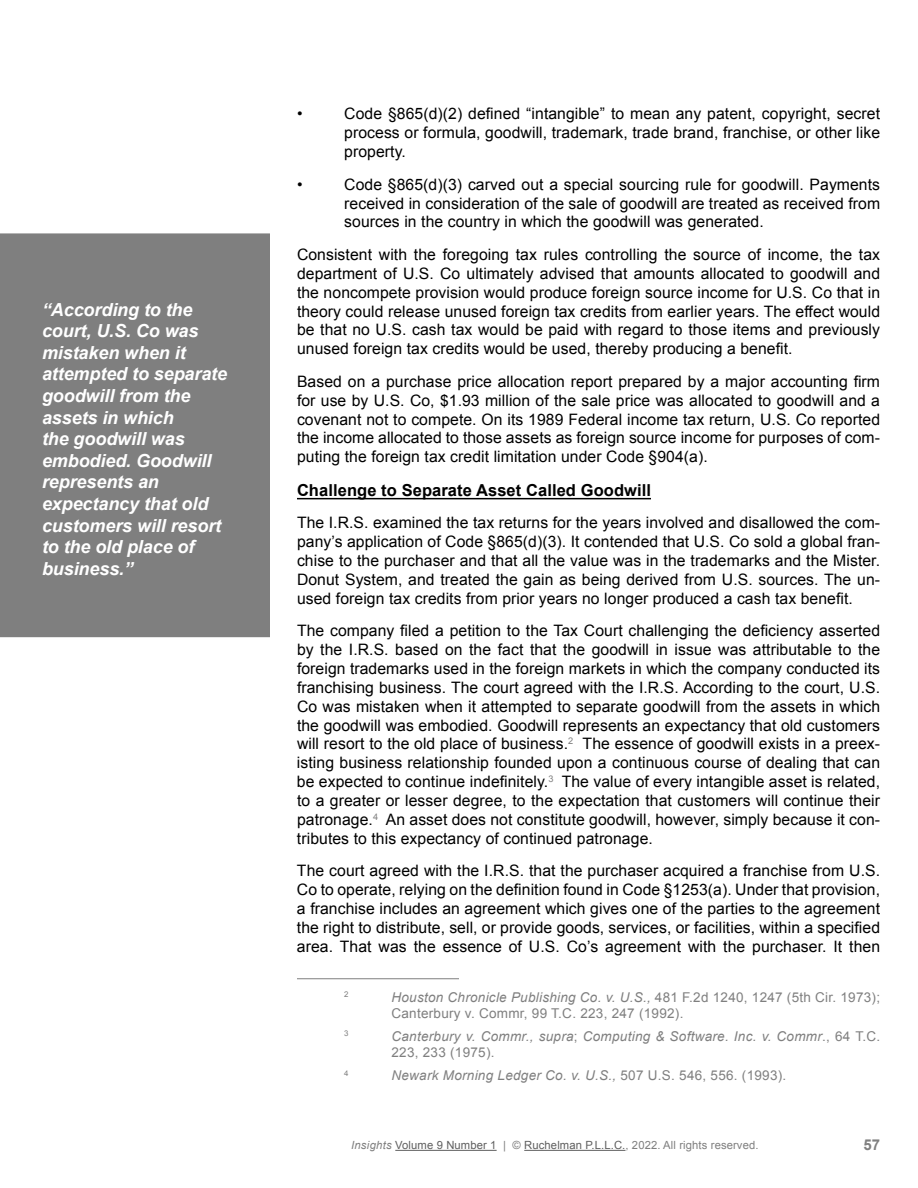
<style>
.page{position:relative;width:918px;height:1188px;background:#fff}
.page>*{position:absolute;margin:0;border:0;box-sizing:border-box;transform-origin:0 0}
.t1{font:italic 700 18px/21.6px "Arial";letter-spacing:-.005em;color:#fff}
.t2{font:700 16.5px "Arial";letter-spacing:.005em;color:#000}
.t3{font:15.75px/18.9px "Arial";letter-spacing:.005em;color:#000;text-align:justify}
.t4{font:700 15px "Arial";color:#7f7f7f}
.t5{font:italic 13.5px/16.2px "Arial";letter-spacing:.02em;color:#7f7f7f}
.t6{font:13.5px/16.2px "Arial";letter-spacing:.02em;color:#7f7f7f}
.t7{font:11.25px "Arial";letter-spacing:.01em;color:#5f5f5f}
.t8{font:7.8px "Arial";color:#7f7f7f}
.s1{font-style:italic}
.s2{font-style:normal}
.s3{font-style:italic;color:#7f7f7f}
.s4{color:#7f7f7f}
</style>
<div class="page">
<hr style="left:395px;top:1150px;width:102px;height:1px;background:#5f5f5f">
<hr style="left:524px;top:1150px;width:102px;height:1px;background:#5f5f5f">
<hr style="left:297px;top:498px;width:354px;height:1px;background:#000">
<hr style="left:297px;top:978px;width:162px;height:1px;background:#7f7f7f">
<div style="left:0;top:233px;width:270px;height:404px;background:#7f7f7f"></div>
<p class="t1" style="left:42px;top:299px;width:187px">“According to the court, U.S. Co was mistaken when it attempted to separate goodwill from the assets in which<br>the goodwill was embodied. Goodwill represents an expectancy that old customers will resort to the old place of business.”</p>
<p class="t3" style="left:297px;top:105px;width:7px">•</p>
<p class="t3" style="left:344px;top:105px;width:537px">Code §865(d)(2) defined “intangible” to mean any patent, copyright, secret process or formula, goodwill, trademark, trade brand, franchise, or other like property.</p>
<p class="t3" style="left:297px;top:175px;width:7px">•</p>
<p class="t3" style="left:344px;top:175px;width:537px">Code §865(d)(3) carved out a special sourcing rule for goodwill. Payments received in consideration of the sale of goodwill are treated as received from sources in the country in which the goodwill was generated.</p>
<p class="t3" style="left:297px;top:245px;width:585px">Consistent with the foregoing tax rules controlling the source of income, the tax department of U.S. Co ultimately advised that amounts allocated to goodwill and the noncompete provision would produce foreign source income for U.S. Co that in theory could release unused foreign tax credits from earlier years. The effect would be that no U.S. cash tax would be paid with regard to those items and previously unused foreign tax credits would be used, thereby producing a benefit.</p>
<p class="t3" style="left:297px;top:372px;width:585px">Based on a purchase price allocation report prepared by a major accounting firm for use by U.S. Co, $1.93 million of the sale price was allocated to goodwill and a covenant not to compete. On its 1989 Federal income tax return, U.S. Co reported the income allocated to those assets as foreign source income for purposes of com&shy;puting the foreign tax credit limitation under Code §904(a).</p>
<p class="t2" style="left:297px;top:479px;width:356px">Challenge to Separate Asset Called Goodwill</p>
<p class="t3" style="left:297px;top:513px;width:585px">The I.R.S. examined the tax returns for the years involved and disallowed the com&shy;pany’s application of Code §865(d)(3). It contended that U.S. Co sold a global fran&shy;chise to the purchaser and that all the value was in the trademarks and the Mister.<br>Donut System, and treated the gain as being derived from U.S. sources. The un&shy;used foreign tax credits from prior years no longer produced a cash tax benefit.</p>
<p class="t3" style="left:297px;top:621px;width:585px">The company filed a petition to the Tax Court challenging the deficiency asserted by the I.R.S. based on the fact that the goodwill in issue was attributable to the foreign trademarks used in the foreign markets in which the company conducted its franchising business. The court agreed with the I.R.S. According to the court, U.S.<br>Co was mistaken when it attempted to separate goodwill from the assets in which the goodwill was embodied. Goodwill represents an expectancy that old customers will resort to the old place of business.<sup>2</sup> The essence of goodwill exists in a preex&shy;isting business relationship founded upon a continuous course of dealing that can be expected to continue indefinitely.<sup>3</sup> The value of every intangible asset is related, to a greater or lesser degree, to the expectation that customers will continue their patronage.<sup>4</sup> An asset does not constitute goodwill, however, simply because it con&shy;tributes to this expectancy of continued patronage.</p>
<p class="t3" style="left:297px;top:862px;width:585px">The court agreed with the I.R.S. that the purchaser acquired a franchise from U.S.<br>Co to operate, relying on the definition found in Code §1253(a). Under that provision, a franchise includes an agreement which gives one of the parties to the agreement the right to distribute, sell, or provide goods, services, or facilities, within a specified area. That was the essence of U.S. Co’s agreement with the purchaser. It then</p>
<p class="t8" style="left:344px;top:989px;width:6px">2</p>
<p class="t6" style="left:391px;top:989px;width:490px"><span class="s1">Houston Chronicle Publishing Co. v. U.S.,</span> 481 F.2d 1240, 1247 (5th Cir. 1973);<br>Canterbury v. Commr, 99 T.C. 223, 247 (1992).</p>
<p class="t8" style="left:344px;top:1029px;width:6px">3</p>
<p class="t5" style="left:391px;top:1028px;width:490px">Canterbury v. Commr., supra<span class="s2">;</span> Computing &amp; Software. Inc. v. Commr<span class="s2">., 64 T.C.<br>223, 233 (1975).</span></p>
<p class="t8" style="left:344px;top:1068px;width:6px">4</p>
<p class="t5" style="left:391px;top:1067px;width:396px">Newark Morning Ledger Co. v. U.S., <span class="s2">507 U.S. 546, 556. (1993).</span></p>
<p class="t7" style="left:351px;top:1138px;width:409px"><span class="s3">Insights</span> Volume 9 Number 1 <span class="s4">| ©</span> Ruchelman P.L.L.C.<span class="s4">, 2022. All rights reserved.</span></p>
<p class="t4" style="left:863px;top:1135px;width:18px">57</p>
</div>
